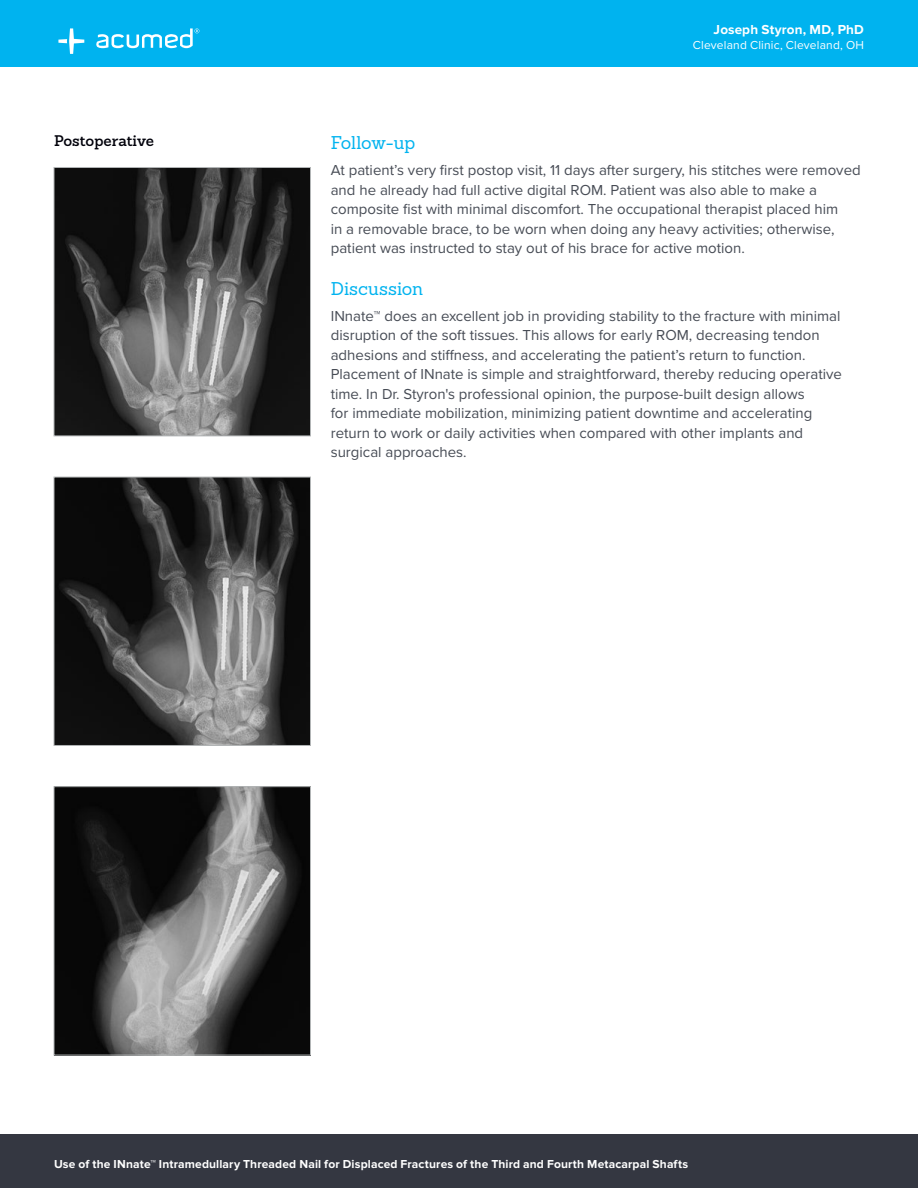
<style>
.page{position:relative;width:918px;height:1188px;background:#fff}
.page>*{position:absolute;margin:0;border:0;box-sizing:border-box;transform-origin:0 0}
.t1{font:18px "Sanchez Slab";color:#00b3ef}
.t2{font:15px/19.5px "Proxima Nova";color:#474c55}
.t3{font:600 15px "Sanchez Slab";color:#00000a}
.t4{font:700 13.5px "Proxima Nova";letter-spacing:.01em;color:#fff}
.t5{font:700 12px "Proxima Nova";letter-spacing:.01em;color:#fff}
.t6{font:12px "Proxima Nova";letter-spacing:.015em;color:#fff}
</style>
<div class="page">
<div style="left:0;top:0;width:918px;height:67px;background:#00b3ef"></div>
<svg style="left:58px;top:28px;width:26px;height:26px"></svg>
<svg style="left:96px;top:28px;width:103px;height:20px"></svg>
<div style="left:0;top:1134px;width:918px;height:54px;background:#343741"></div>
<img style="left:56px;top:788px;width:253px;height:265px">
<div style="left:54px;top:786px;width:257px;height:269px;border:1px solid #b2b5b6"></div>
<img style="left:56px;top:479px;width:253px;height:265px">
<div style="left:54px;top:477px;width:257px;height:269px;border:1px solid #b2b5b6"></div>
<img style="left:56px;top:169px;width:253px;height:265px">
<div style="left:54px;top:167px;width:257px;height:269px;border:1px solid #b2b5b6"></div>
<p class="t4" style="left:714px;top:22px;width:152px">Joseph Styron, MD, PhD</p>
<p class="t6" style="left:693px;top:36px;width:173px">Cleveland Clinic, Cleveland, OH</p>
<p class="t3" style="left:54px;top:130px;width:102px">Postoperative</p>
<p class="t1" style="left:331px;top:131px;width:86px">Follow-up</p>
<p class="t2" style="left:331px;top:160px;width:531px">At patient’s very first postop visit, 11 days after surgery, his stitches were removed and he already had full active digital ROM. Patient was also able to make a composite fist with minimal discomfort. The occupational therapist placed him<br>in a removable brace, to be worn when doing any heavy activities; otherwise, patient was instructed to stay out of his brace for active motion.</p>
<p class="t1" style="left:331px;top:276px;width:94px">Discussion</p>
<p class="t2" style="left:331px;top:305px;width:513px">INnate™ does an excellent job in providing stability to the fracture with minimal disruption of the soft tissues. This allows for early ROM, decreasing tendon adhesions and stiffness, and accelerating the patient’s return to function.<br>Placement of INnate is simple and straightforward, thereby reducing operative time. In Dr. Styron's professional opinion, the purpose-built design allows<br>for immediate mobilization, minimizing patient downtime and accelerating return to work or daily activities when compared with other implants and surgical approaches.</p>
<p class="t5" style="left:54px;top:1158px;width:636px">Use of the INnate™ Intramedullary Threaded Nail for Displaced Fractures of the Third and Fourth Metacarpal Shafts</p>
</div>
